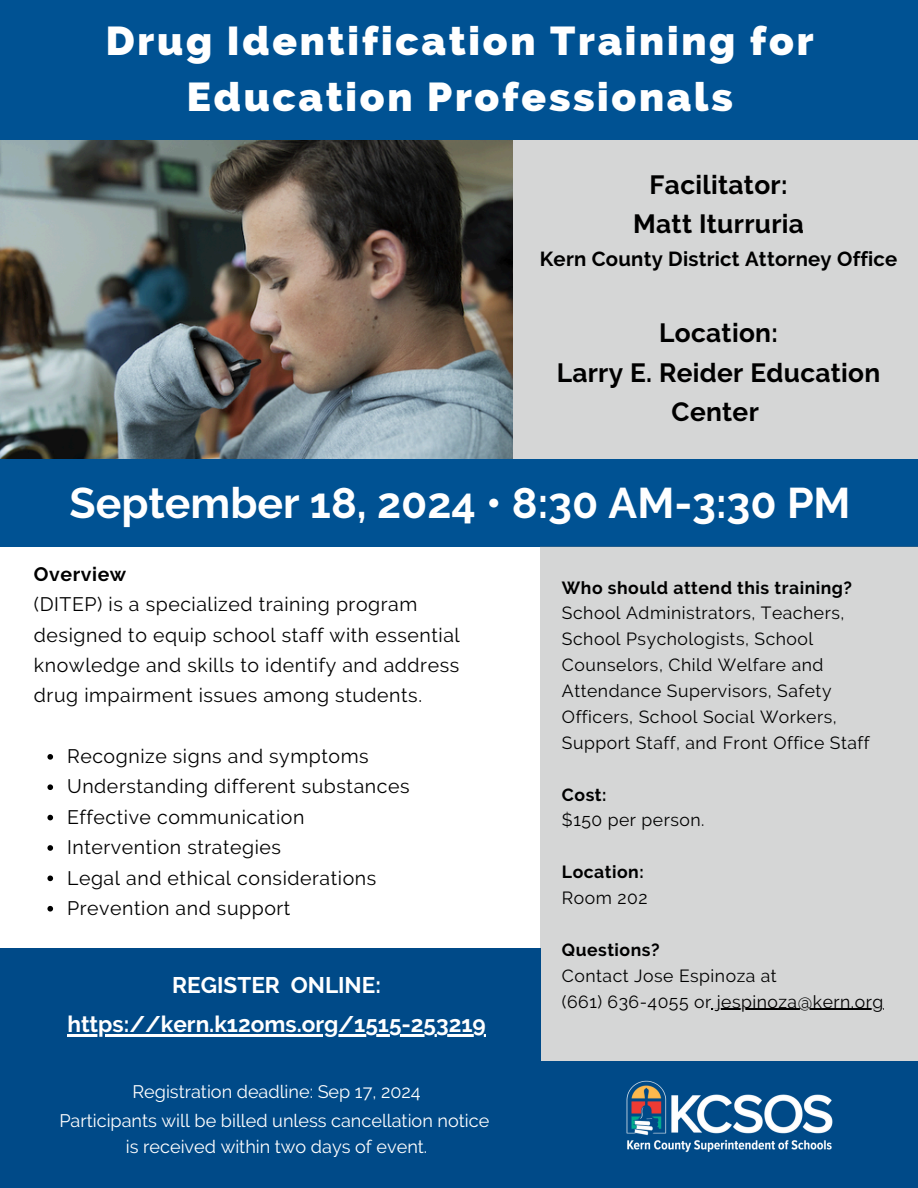
<style>
.page{position:relative;width:918px;height:1188px;background:#fff}
.page>*{position:absolute;margin:0;border:0;box-sizing:border-box;transform-origin:0 0}
.t1{font:700 42.75px "Raleway";color:#fff}
.t2{font:800 40.5px/56.2px "Raleway";letter-spacing:.065em;color:#fff;text-align:center}
.t3{font:700 26.25px/39.3px "Raleway";letter-spacing:.01em;color:#000;text-align:center}
.t4{font:700 22.5px "Raleway";color:#fff}
.t5{font:700 20.25px "Raleway";letter-spacing:.01em;color:#000}
.t6{font:19.5px/30.3px "Raleway";letter-spacing:.03em;color:#000}
.t7{font:18px/29.2px "Raleway";color:#fff;text-align:center}
.t8{font:17.55px/25.8px "Raleway";letter-spacing:.03em;color:#000}
.t9{font:700 17.55px "Raleway";letter-spacing:.03em;color:#000}
.s1{font-weight:700}
</style>
<div class="page">
<img style="left:0;top:139px;width:513px;height:320px">
<div style="left:513px;top:136px;width:405px;height:324px;background:#d5d6d6"></div>
<div style="left:0;top:0;width:918px;height:139px;background:#005293"></div>
<div style="left:0;top:459px;width:918px;height:87px;background:#005293"></div>
<div style="left:541px;top:546px;width:377px;height:642px;background:#d5d6d6"></div>
<div style="left:0;top:1061px;width:918px;height:127px;background:#004a88"></div>
<img style="left:626px;top:1080px;width:207px;height:73px">
<svg style="left:47px;top:754px;width:6px;height:6px"></svg>
<svg style="left:47px;top:784px;width:6px;height:6px"></svg>
<svg style="left:47px;top:815px;width:6px;height:5px"></svg>
<svg style="left:47px;top:845px;width:6px;height:6px"></svg>
<svg style="left:47px;top:876px;width:6px;height:5px"></svg>
<svg style="left:47px;top:906px;width:6px;height:6px"></svg>
<hr style="left:712px;top:1009px;width:172px;height:1px;background:#000">
<div style="left:0;top:948px;width:541px;height:127px;background:#004a88"></div>
<hr style="left:67px;top:1035px;width:419px;height:2px;background:#fff">
<h1 class="t2" style="left:106px;top:13px;width:709px">Drug Identification Training for<br>Education Professionals</h1>
<p class="t3" style="left:633px;top:165px;width:172px">Facilitator:<br>Matt Iturruria</p>
<p class="t5" style="left:540px;top:247px;width:359px">Kern County District Attorney Office</p>
<h4 class="t3" style="left:557px;top:313px;width:325px">Location:<br>Larry E. Reider Education<br>Center</h4>
<p class="t1" style="left:70px;top:478px;width:783px">September 18, 2024 • 8:30 AM-3:30 PM</p>
<p class="t6" style="left:34px;top:559px;width:427px"><span class="s1">Overview<br></span>(DITEP) is a specialized training program designed to equip school staff with essential knowledge and skills to identify and address drug impairment issues among students.</p>
<p class="t9" style="left:562px;top:577px;width:292px">Who should attend this training?</p>
<h5 class="t8" style="left:562px;top:600px;width:309px">School Administrators, Teachers, School Psychologists, School Counselors, Child Welfare and Attendance Supervisors, Safety Officers, School Social Workers, Support Staff, and Front Office Staff</h5>
<p class="t9" style="left:562px;top:784px;width:46px">Cost:</p>
<p class="t8" style="left:562px;top:807px;width:144px">$150 per person.</p>
<p class="t9" style="left:562px;top:862px;width:83px">Location:</p>
<p class="t8" style="left:562px;top:885px;width:87px">Room 202</p>
<p class="t9" style="left:562px;top:939px;width:99px">Questions?</p>
<p class="t8" style="left:562px;top:963px;width:216px">Contact Jose Espinoza at</p>
<h3 class="t8" style="left:562px;top:989px;width:323px">(661) 636-4055 or jespinoza@kern.org</h3>
<p class="t6" style="left:67px;top:741px;width:303px">Recognize signs and symptoms</p>
<p class="t6" style="left:67px;top:771px;width:344px">Understanding different substances</p>
<p class="t6" style="left:67px;top:802px;width:239px">Effective communication</p>
<p class="t6" style="left:67px;top:832px;width:216px">Intervention strategies</p>
<p class="t6" style="left:67px;top:863px;width:311px">Legal and ethical considerations</p>
<p class="t6" style="left:67px;top:893px;width:225px">Prevention and support</p>
<p class="t4" style="left:172px;top:972px;width:210px">REGISTER ONLINE:</p>
<p class="t4" style="left:67px;top:1011px;width:420px">https://kern.k12oms.org/1515-253219</p>
<p class="t7" style="left:59px;top:1077px;width:431px">Registration deadline: Sep 17, 2024<br>Participants will be billed unless cancellation notice</p>
<p class="t7" style="left:126px;top:1132px;width:303px">is received within two days of event.</p>
</div>
